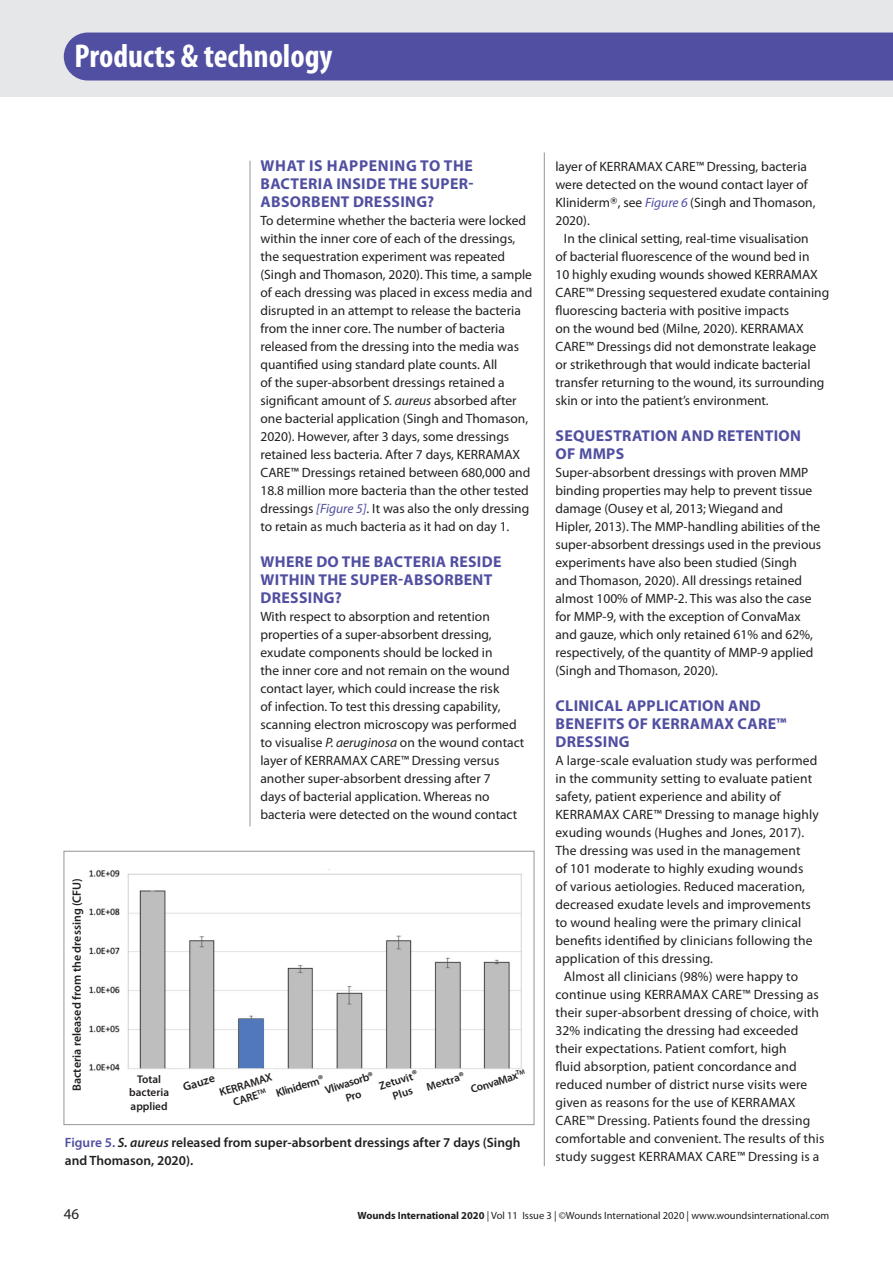
<style>
.page{position:relative;width:893px;height:1263px;background:#fff}
.page>*{position:absolute;margin:0;border:0;box-sizing:border-box;transform-origin:0 0}
.t1{font:700 condensed 33.15px "Myriad Pro";color:#fff}
.A-HEAD_CROSS_HEAD{font:700 15.75px/18px "Myriad Pro";letter-spacing:.02em;color:#504fa1}
.BODY_INDENT{font:700 15.75px/18px "Myriad Pro";letter-spacing:.02em;color:#504fa1}
.BODY_INDENT-2{font:15px "Myriad Pro";color:#231f20}
.BODY_INDENT-3{font:13.5px/18px "Myriad Pro";color:#231f20}
.FIGURE_CAPTION{font:600 13.5px/18px "Myriad Pro";color:#231f20}
.FIGURE_CAPTION-2{font:600 12px "Myriad Pro";color:#231f20}
.FIGURE_CAPTION-3{font:600 11.25px/13.5px "Myriad Pro";color:#231f20;text-align:center}
.BODY_INDENT-4{font:10.5px "Myriad Pro";color:#231f20}
.s1{font-style:italic}
.s2{font-style:italic;color:#504fa1}
.s3{font-size:12.3px}
.s4{color:#504fa1}
.s5{font-family:"Whitney";font-weight:600}
.s6{font-weight:700}
</style>
<div class="page">
<hr style="left:544px;top:152px;width:1px;height:1014px;background:#939598">
<hr style="left:250px;top:161px;width:1px;height:665px;background:#939598">
<div style="left:0;top:0;width:893px;height:97px;background:#e6e7e9"></div>
<div style="left:64px;top:33px;width:829px;height:48px;background:#504fa1"></div>
<div style="left:64px;top:851px;width:470px;height:274px;border:1px solid #939598"></div>
<img style="left:89px;top:869px;width:433px;height:202px">
<svg style="left:180px;top:1068px;width:101px;height:3px"></svg>
<svg style="left:323px;top:1068px;width:199px;height:3px"></svg>
<div style="left:239px;top:1019px;width:24px;height:48px;background:#5278bc"></div>
<p class="t1" style="left:74px;top:35px;width:260px">Products &amp; technology</p>
<p class="t1" style="left:181px;top:35px;width:181px">and Technology</p>
<p class="FIGURE_CAPTION-2" style="left:69px;top:1091px;width:215px;rotate:-90deg">Bacteria released from the dressing (CFU)</p>
<p class="A-HEAD_CROSS_HEAD" style="left:261px;top:156px;width:214px;text-align:justify">WHAT IS HAPPENING TO THE BACTERIA INSIDE THE SUPER-ABSORBENT DRESSING?</p>
<p class="BODY_INDENT-3" style="left:260px;top:211px;width:273px">To determine whether the bacteria were locked within the inner core of each of the dressings, the sequestration experiment was repeated (Singh and Thomason, 2020). This time, a sample of each dressing was placed in excess media and disrupted in an attempt to release the bacteria from the inner core. The number of bacteria released from the dressing into the media was quantified using standard plate counts. All<br>of the super-absorbent dressings retained a significant amount of <span class="s1">S. aureus</span> absorbed after one bacterial application (Singh and Thomason, 2020). However, after 3 days, some dressings retained less bacteria. After 7 days, KERRAMAX CARE™ Dressings retained between 680,000 and 18.8 million more bacteria than the other tested dressings <span class="s2">[Figure 5]</span>. It was also the only dressing to retain as much bacteria as it had on day 1.</p>
<p class="BODY_INDENT" style="left:261px;top:552px;width:242px">WHERE DO THE BACTERIA RESIDE<br>WITHIN THE SUPER-ABSORBENT<br>DRESSING?</p>
<p class="BODY_INDENT-3" style="left:260px;top:607px;width:265px">With respect to absorption and retention properties of a super-absorbent dressing, exudate components should be locked in<br>the inner core and not remain on the wound contact layer, which could increase the risk<br>of infection. To test this dressing capability, scanning electron microscopy was performed to visualise <span class="s1">P. aeruginosa</span> on the wound contact layer of KERRAMAX CARE™ Dressing versus another super-absorbent dressing after 7<br>days of bacterial application. Whereas no bacteria were detected on the wound contact</p>
<p class="FIGURE_CAPTION-3" style="left:274px;top:1086px;width:51px;rotate:-17deg">Kliniderm<span class="s3">®</span></p>
<p class="FIGURE_CAPTION-3" style="left:323px;top:1083px;width:52px;rotate:-17deg">Vliwasorb<span class="s3">®<br></span>Pro</p>
<p class="FIGURE_CAPTION-3" style="left:377px;top:1080px;width:42px;rotate:-18deg">Zetuvit<span class="s3">®</span></p>
<p class="FIGURE_CAPTION-3" style="left:129px;top:1072px;width:41px">Total bacteria applied</p>
<p class="FIGURE_CAPTION-2" style="left:181px;top:1080px;width:34px;rotate:-17deg">Gauze</p>
<p class="FIGURE_CAPTION-3" style="left:218px;top:1086px;width:56px;rotate:-17deg">KERRAMAX</p>
<p class="FIGURE_CAPTION-3" style="left:231px;top:1096px;width:36px;rotate:-17deg">CARE<sup>TM</sup></p>
<p class="FIGURE_CAPTION-3" style="left:391px;top:1090px;width:22px;rotate:-18deg">Plus</p>
<p class="FIGURE_CAPTION-3" style="left:425px;top:1080px;width:41px;rotate:-17deg">Mextra<span class="s3">®</span></p>
<p class="FIGURE_CAPTION-3" style="left:469px;top:1083px;width:58px;rotate:-17deg">ConvaMax<sup>TM</sup></p>
<p class="FIGURE_CAPTION" style="left:65px;top:1133px;width:457px"><span class="s4">Figure 5.</span> <span class="s1">S. aureus</span> released from super-absorbent dressings after 7 days (Singh and Thomason, 2020).</p>
<p class="BODY_INDENT-3" style="left:555px;top:157px;width:262px">layer of KERRAMAX CARE™ Dressing, bacteria were detected on the wound contact layer of Kliniderm<span class="s5">®</span>, see <span class="s2">Figure 6</span> (Singh and Thomason, 2020).</p>
<p class="BODY_INDENT-3" style="left:555px;top:229px;width:275px;text-indent:9px">In the clinical setting, real-time visualisation<br>of bacterial fluorescence of the wound bed in<br>10 highly exuding wounds showed KERRAMAX CARE™ Dressing sequestered exudate containing fluorescing bacteria with positive impacts<br>on the wound bed (Milne, 2020). KERRAMAX CARE™ Dressings did not demonstrate leakage or strikethrough that would indicate bacterial transfer returning to the wound, its surrounding skin or into the patient’s environment.</p>
<p class="A-HEAD_CROSS_HEAD" style="left:556px;top:426px;width:247px">SEQUESTRATION AND RETENTION<br>OF MMPS</p>
<p class="BODY_INDENT-3" style="left:555px;top:463px;width:267px">Super-absorbent dressings with proven MMP binding properties may help to prevent tissue damage (Ousey et al, 2013; Wiegand and Hipler, 2013). The MMP-handling abilities of the super-absorbent dressings used in the previous experiments have also been studied (Singh and Thomason, 2020). All dressings retained almost 100% of MMP-2. This was also the case for MMP-9, with the exception of ConvaMax and gauze, which only retained 61% and 62%, respectively, of the quantity of MMP-9 applied (Singh and Thomason, 2020).</p>
<p class="A-HEAD_CROSS_HEAD" style="left:556px;top:696px;width:232px">CLINICAL APPLICATION AND<br>BENEFITS OF KERRAMAX CARE™<br>DRESSING</p>
<p class="BODY_INDENT-3" style="left:555px;top:751px;width:265px">A large-scale evaluation study was performed in the community setting to evaluate patient safety, patient experience and ability of KERRAMAX CARE™ Dressing to manage highly exuding wounds (Hughes and Jones, 2017).<br>The dressing was used in the management<br>of 101 moderate to highly exuding wounds<br>of various aetiologies. Reduced maceration, decreased exudate levels and improvements to wound healing were the primary clinical benefits identified by clinicians following the application of this dressing.</p>
<p class="BODY_INDENT-3" style="left:555px;top:967px;width:271px;text-indent:9px">Almost all clinicians (98%) were happy to continue using KERRAMAX CARE™ Dressing as their super-absorbent dressing of choice, with 32% indicating the dressing had exceeded their expectations. Patient comfort, high<br>fluid absorption, patient concordance and reduced number of district nurse visits were given as reasons for the use of KERRAMAX CARE™ Dressing. Patients found the dressing comfortable and convenient. The results of this study suggest KERRAMAX CARE™ Dressing is a</p>
<p class="BODY_INDENT-2" style="left:64px;top:1204px;width:17px">46</p>
<p class="BODY_INDENT-4" style="left:358px;top:1208px;width:473px"><span class="s6">Wounds International 2020</span> | Vol 11 Issue 3 | ©Wounds International 2020 | www.woundsinternational.com</p>
</div>
